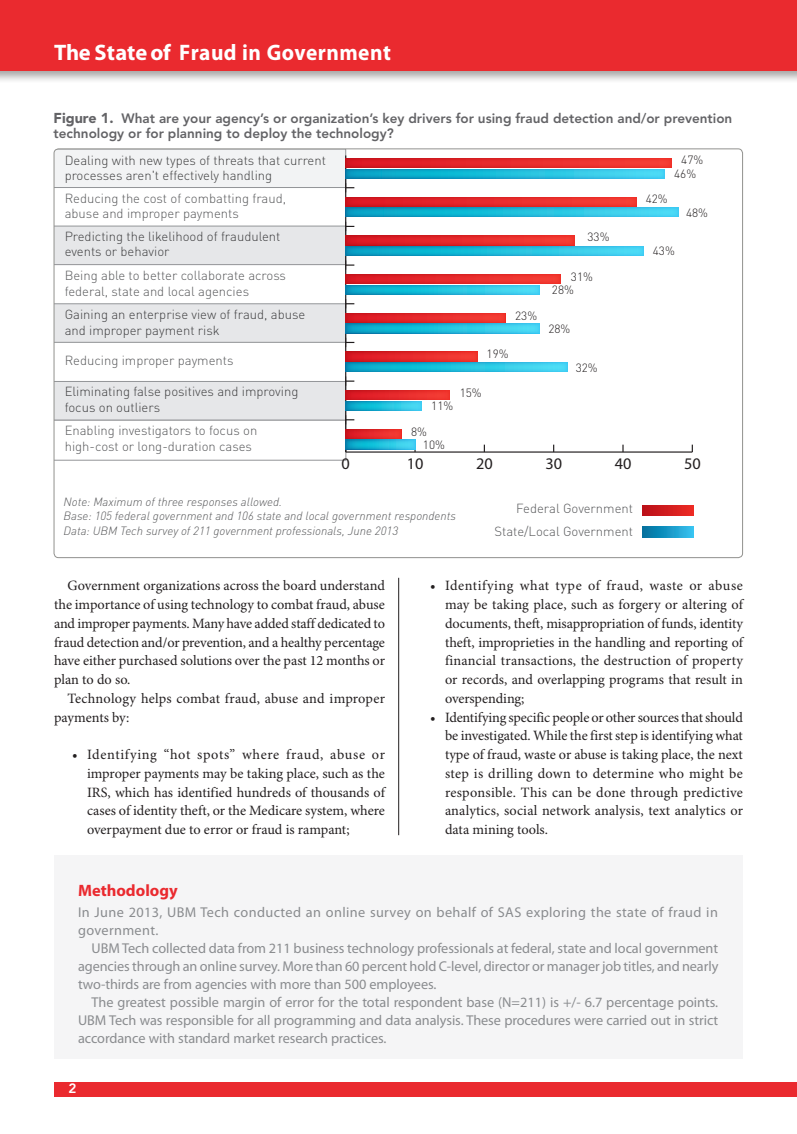
<style>
.page{position:relative;width:797px;height:1134px;background:#fff}
.page>*{position:absolute;margin:0;border:0;box-sizing:border-box;transform-origin:0 0}
.t1{font:700 22.5px "Myriad Pro";letter-spacing:.02em;color:#fff}
.t2{font:700 16.5px "Myriad Pro";color:#ea2a2f}
.t3{font:16.2px "Myriad Pro";color:#231f20}
.t4{font:14.25px/18.8px "Minion Pro";color:#231f20;text-align:justify}
.t5{font:14.25px/18px "Myriad Pro";letter-spacing:-.005em;color:#8a8c8f;text-align:justify}
.t6{font:14.25px/18px "Myriad Pro";letter-spacing:.025em;color:#8a8c8f}
.t7{font:300 14.25px "DIN";color:#57585a}
.t8{font:800 13.5px/14.9px "Avenir LT Std";color:#636366}
.t9{font:800 13.5px "Avenir LT Std";color:#fff}
.t10{font:300 13.05px/15.6px "DIN";color:#57585a}
.t11{font:300 13.05px/15.6px "DIN";color:#3e3e3f}
.t12{font:italic 300 11.85px/14.2px "DIN";color:#57585a}
.t13{font:300 11.85px/13.6px "DIN";color:#231f20}
.s1{font-weight:900;font-size:14.25px}
</style>
<div class="page">
<div style="left:54px;top:1082px;width:742px;height:14px;background:#ea2a2f"></div>
<div style="left:0;top:0;width:796px;height:84px;background:#231f20;opacity:.41"></div>
<div style="left:0;top:0;width:796px;height:70px;background:#ea2a2f"></div>
<hr style="left:398px;top:578px;width:1px;height:257px;background:#231f20">
<div style="left:54px;top:855px;width:688px;height:204px;background:#f5f5f6"></div>
<hr style="left:346px;top:451px;width:346px;height:2px;background:#231f20">
<svg style="left:483px;top:445px;width:2px;height:7px"></svg>
<hr style="left:345px;top:155px;width:1px;height:297px;background:#231f20">
<svg style="left:354px;top:158px;width:317px;height:10px;background:#e32729"></svg>
<svg style="left:354px;top:169px;width:310px;height:9px;background:#21b9d9"></svg>
<svg style="left:56px;top:150px;width:298px;height:42px"></svg>
<svg style="left:346px;top:197px;width:290px;height:9px;background:#e32829"></svg>
<svg style="left:346px;top:208px;width:332px;height:9px;background:#20b8d8"></svg>
<svg style="left:354px;top:236px;width:220px;height:9px;background:#e4282a"></svg>
<svg style="left:354px;top:246px;width:289px;height:10px;background:#20b7d7"></svg>
<svg style="left:56px;top:222px;width:298px;height:48px"></svg>
<svg style="left:346px;top:275px;width:214px;height:9px;background:#e42829"></svg>
<svg style="left:346px;top:285px;width:193px;height:9px;background:#21bcda"></svg>
<svg style="left:354px;top:313px;width:151px;height:9px"></svg>
<svg style="left:354px;top:324px;width:185px;height:9px;background:#22bedc"></svg>
<svg style="left:56px;top:299px;width:298px;height:48px"></svg>
<svg style="left:346px;top:352px;width:131px;height:9px"></svg>
<svg style="left:346px;top:362px;width:221px;height:10px;background:#20bad9"></svg>
<svg style="left:354px;top:391px;width:95px;height:9px"></svg>
<svg style="left:354px;top:401px;width:68px;height:9px"></svg>
<svg style="left:56px;top:376px;width:298px;height:85px"></svg>
<svg style="left:346px;top:429px;width:55px;height:10px"></svg>
<svg style="left:346px;top:440px;width:69px;height:9px"></svg>
<svg style="left:642px;top:505px;width:51px;height:11px"></svg>
<svg style="left:642px;top:526px;width:51px;height:11px"></svg>
<h1 class="t1" style="left:54px;top:40px;width:338px">The State of Fraud in Government</h1>
<p class="t7" style="left:76px;top:107px;width:395px">prevention technology or for planning to deploy the technology?</p>
<p class="t11" style="left:65px;top:152px;width:263px">Dealing with new types of threats that current processes aren't effectively handling</p>
<p class="t10" style="left:65px;top:190px;width:223px">Reducing the cost of combatting fraud, abuse and improper payments</p>
<p class="t11" style="left:65px;top:228px;width:217px">Predicting the likelihood of fraudulent events or behavior</p>
<p class="t10" style="left:65px;top:267px;width:223px">Being able to better collaborate across federal, state and local agencies</p>
<p class="t11" style="left:65px;top:307px;width:242px">Gaining an enterprise view of fraud, abuse and improper payment risk</p>
<p class="t10" style="left:65px;top:353px;width:170px">Reducing improper payments</p>
<p class="t11" style="left:65px;top:384px;width:235px">Eliminating false positives and improving focus on outliers</p>
<p class="t10" style="left:65px;top:423px;width:194px">Enabling investigators to focus on high-cost or long-duration cases</p>
<p class="t8" style="left:54px;top:111px;width:680px"><span class="s1">Figure 1.</span> What are your agency’s or organization’s key drivers for using fraud detection and/or prevention technology or for planning to deploy the technology?</p>
<p class="t13" style="left:674px;top:153px;width:31px;text-indent:7px">47%<br>46%</p>
<p class="t13" style="left:645px;top:192px;width:24px">42%</p>
<p class="t13" style="left:686px;top:205px;width:24px">48%</p>
<p class="t13" style="left:587px;top:230px;width:24px">33%</p>
<p class="t13" style="left:652px;top:244px;width:24px">43%</p>
<p class="t13" style="left:552px;top:269px;width:42px;text-indent:19px">31%<br>28%</p>
<p class="t13" style="left:515px;top:309px;width:24px">23%</p>
<p class="t13" style="left:548px;top:322px;width:24px">28%</p>
<p class="t13" style="left:486px;top:347px;width:24px">19%</p>
<p class="t13" style="left:575px;top:361px;width:24px">32%</p>
<p class="t13" style="left:459px;top:385px;width:24px">15%</p>
<p class="t13" style="left:431px;top:399px;width:24px">11%</p>
<p class="t13" style="left:423px;top:425px;width:24px;text-indent:-12px">8%<br>10%</p>
<p class="t3" style="left:341px;top:455px;width:10px">0</p>
<p class="t3" style="left:406px;top:455px;width:18px">10</p>
<p class="t3" style="left:476px;top:455px;width:18px">20</p>
<p class="t3" style="left:545px;top:455px;width:18px">30</p>
<p class="t3" style="left:614px;top:455px;width:18px">40</p>
<p class="t3" style="left:684px;top:455px;width:18px">50</p>
<p class="t12" style="left:63px;top:495px;width:394px">Note: Maximum of three responses allowed.<br>Base: 105 federal government and 106 state and local government respondents<br>Data: UBM Tech survey of 211 government professionals, June 2013</p>
<p class="t10" style="left:494px;top:497px;width:140px;line-height:22.5px;text-align:right">Federal Government<br>State/Local Government</p>
<p class="t4" style="left:54px;top:577px;width:332px;text-indent:13px">Government organizations across the board understand the importance of using technology to combat fraud, abuse and improper payments. Many have added staff dedicated to fraud detection and/or prevention, and a healthy percentage have either purchased solutions over the past 12 months or plan to do so.</p>
<p class="t4" style="left:54px;top:689px;width:332px;text-indent:13px">Technology helps combat fraud, abuse and improper payments by:</p>
<p class="t4" style="left:87px;top:746px;width:299px;text-indent:-15px">• Identifying “hot spots” where fraud, abuse or improper payments may be taking place, such as the IRS, which has identified hundreds of thousands of cases of identity theft, or the Medicare system, where overpayment due to error or fraud is rampant;</p>
<p class="t4" style="left:445px;top:577px;width:299px;text-indent:-15px">• Identifying what type of fraud, waste or abuse may be taking place, such as forgery or altering of documents, theft, misappropriation of funds, identity theft, improprieties in the handling and reporting of financial transactions, the destruction of property or records, and overlapping programs that result in overspending;</p>
<p class="t4" style="left:445px;top:708px;width:299px;text-indent:-15px">• Identifying specific people or other sources that should be investigated. While the first step is identifying what type of fraud, waste or abuse is taking place, the next step is drilling down to determine who might be responsible. This can be done through predictive analytics, social network analysis, text analytics or data mining tools.</p>
<p class="t2" style="left:78px;top:881px;width:101px">Methodology</p>
<p class="t6" style="left:78px;top:903px;width:641px">In June 2013, UBM Tech conducted an online survey on behalf of SAS exploring the state of fraud in government.</p>
<p class="t5" style="left:78px;top:939px;width:641px;text-indent:13px">UBM Tech collected data from 211 business technology professionals at federal, state and local government agencies through an online survey. More than 60 percent hold C-level, director or manager job titles, and nearly two-thirds are from agencies with more than 500 employees.</p>
<p class="t5" style="left:78px;top:993px;width:641px;text-indent:13px">The greatest possible margin of error for the total respondent base (N=211) is +/- 6.7 percentage points.<br>UBM Tech was responsible for all programming and data analysis. These procedures were carried out in strict accordance with standard market research practices.</p>
<p class="t9" style="left:69px;top:1080px;width:9px">2</p>
</div>
